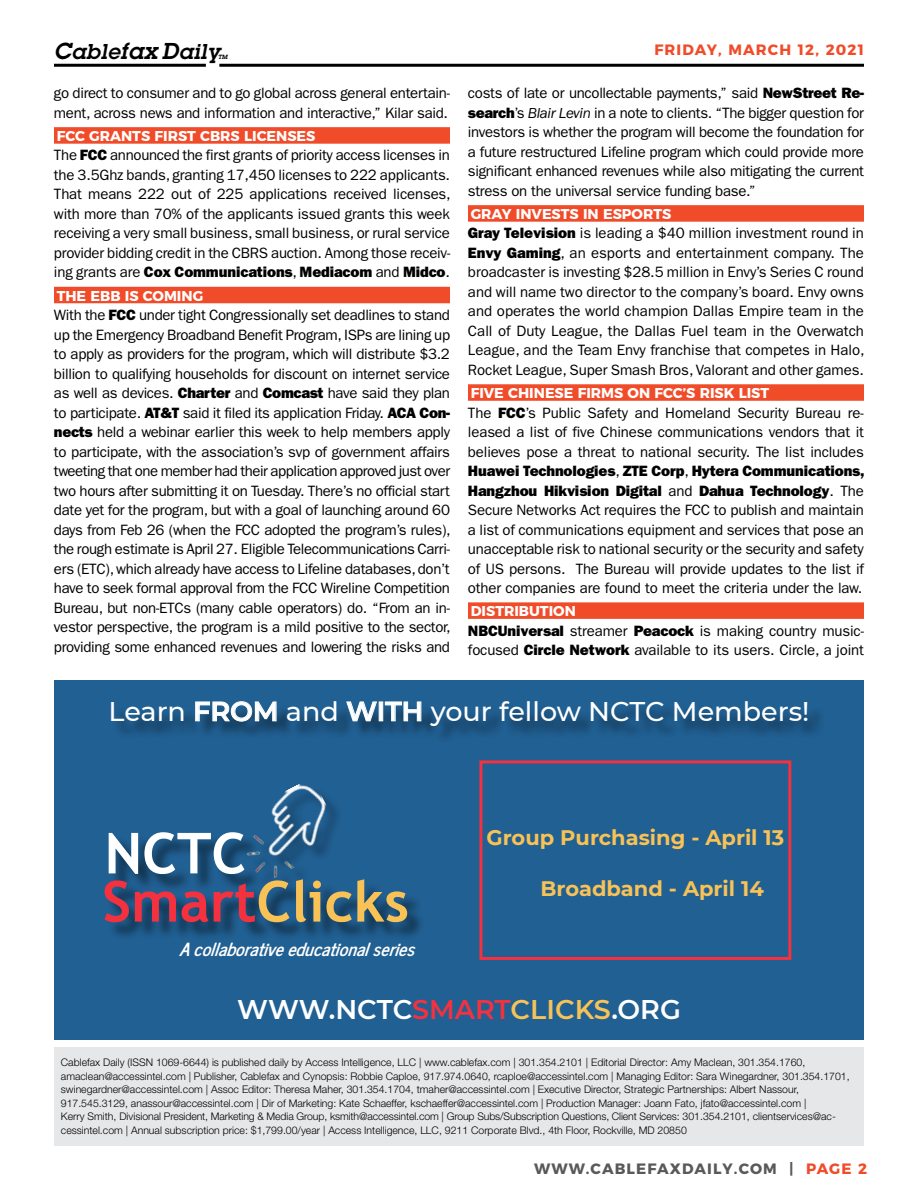
<style>
.page{position:relative;width:918px;height:1188px;background:#fff}
.page>*{position:absolute;margin:0;border:0;box-sizing:border-box;transform-origin:0 0}
.t1{font:700 56.55px "Trebuchet MS";color:#f8c256}
.t2{font:700 56.55px "Trebuchet MS";color:#fff}
.t3{font:500 27px "Montserrat";color:#fff}
.t4{font:600 27px "Montserrat";color:#fff}
.t5{font:700 21px "Montserrat";color:#f8c256}
.t6{font:italic 600 21px "Lubalin Graph Std";letter-spacing:.03em;color:#000}
.t7{font:italic 700 18px "News Cycle";color:#fff}
.t8{font:15px/19.5px "ITC Franklin Gothic Std";letter-spacing:-.015em;color:#000;text-align:justify}
.t9{font:15px/19.5px "ITC Franklin Gothic Std Hvy";letter-spacing:-.01em;color:#000}
.t10{font:700 15px "Montserrat";letter-spacing:.075em;color:#58595b}
.t11{font:700 15px "Montserrat";letter-spacing:.075em;color:#f04c2a}
.t12{font:700 14.25px "Montserrat";color:#fff}
.t13{font:300 10.5px/13.5px "Helvetica Neue LT Std";color:#000}
.t14{font:italic 600 6px "Lubalin Graph Std";color:#000}
.s1{font-size:22.5px}
.s2{font-family:"ITC Franklin Gothic Std Hvy"}
.s3{font-family:"ITC Franklin Gothic Std"}
.s4{font-style:italic}
.s5{font-weight:600}
.s6{color:#f4313f}
.s7{color:#f8c256}
.s8{color:#f04c2a}
</style>
<div class="page">
<div style="left:54px;top:1047px;width:810px;height:98px;background:#e6e7e8"></div>
<hr style="left:219px;top:64px;width:645px;height:3px;background:#000">
<hr style="left:54px;top:64px;width:152px;height:3px;background:#000">
<div style="left:54px;top:680px;width:810px;height:360px;background:#216093"></div>
<div style="left:107px;top:787px;width:318px;height:154px;background:#000;opacity:.48"></div>
<img style="left:229px;top:784px;width:116px;height:100px">
<div style="left:114px;top:704px;width:712px;height:40px;background:#000;opacity:.5"></div>
<svg style="left:195px;top:701px;width:82px;height:21px"></svg>
<svg style="left:346px;top:701px;width:31px;height:21px"></svg>
<div style="left:379px;top:702px;width:4px;height:19px;border:1px solid #fff"></div>
<svg style="left:385px;top:701px;width:37px;height:21px"></svg>
<div style="left:479px;top:760px;width:312px;height:200px;border:3px solid #f4313f"></div>
<div style="left:54px;top:127px;width:396px;height:17px;background:#f04c2a"></div>
<div style="left:54px;top:287px;width:396px;height:16px;background:#f04c2a"></div>
<div style="left:468px;top:205px;width:396px;height:17px;background:#f04c2a"></div>
<div style="left:468px;top:384px;width:396px;height:17px;background:#f04c2a"></div>
<div style="left:468px;top:602px;width:396px;height:17px;background:#f04c2a"></div>
<h3 class="t6" style="left:54px;top:38px;width:167px"><span class="s1">C</span>able<span class="s1">fax D</span>aily</h3>
<p class="t11" style="left:654px;top:38px;width:211px">FRIDAY, MARCH 12, 2021</p>
<p class="t14" style="left:218px;top:53px;width:11px">TM</p>
<p class="t8" style="left:54px;top:84px;width:397px">go direct to consumer and to go global across general entertain&shy;ment, across news and information and interactive,” Kilar said.</p>
<p class="t12" style="left:57px;top:124px;width:11px">FCC</p>
<p class="t12" style="left:89px;top:124px;width:122px">GRANTS FIRST CBRS</p>
<p class="t12" style="left:244px;top:124px;width:73px">LICENSES</p>
<p class="t8" style="left:54px;top:146px;width:398px">The <span class="s2">FCC</span> announced the first grants of priority access licenses in the 3.5Ghz bands, granting 17,450 licenses to 222 applicants.<br>That means 222 out of 225 applications received licenses, with more than 70% of the applicants issued grants this week receiving a very small business, small business, or rural service provider bidding credit in the CBRS auction. Among those receiv-</p>
<p class="t9" style="left:54px;top:263px;width:397px"><span class="s3">ing grants are</span> Cox Communications<span class="s3">,</span> Mediacom <span class="s3">and</span> Midco<span class="s3">.</span></p>
<p class="t12" style="left:57px;top:284px;width:45px">THE EBB</p>
<p class="t12" style="left:125px;top:284px;width:80px">IS COMING</p>
<p class="t8" style="left:54px;top:305px;width:398px">With the <span class="s2">FCC</span> under tight Congressionally set deadlines to stand up the Emergency Broadband Benefit Program, ISPs are lining up to apply as providers for the program, which will distribute $3.2 billion to qualifying households for discount on internet service as well as devices. <span class="s2">Charter</span> and <span class="s2">Comcast</span> have said they plan to participate. <span class="s2">AT&amp;T</span> said it filed its application Friday. <span class="s2">ACA Con&shy;nects</span> held a webinar earlier this week to help members apply to participate, with the association’s svp of government affairs tweeting that one member had their application approved just over two hours after submitting it on Tuesday. There’s no official start date yet for the program, but with a goal of launching around 60 days from Feb 26 (when the FCC adopted the program’s rules), the rough estimate is April 27. Eligible Telecommunications Carri&shy;ers (ETC), which already have access to Lifeline databases, don’t have to seek formal approval from the FCC Wireline Competition Bureau, but non-ETCs (many cable operators) do. “From an in&shy;vestor perspective, the program is a mild positive to the sector, providing some enhanced revenues and lowering the risks and</p>
<p class="t8" style="left:468px;top:84px;width:398px">costs of late or uncollectable payments,” said <span class="s2">NewStreet Re&shy;search</span>’s <span class="s4">Blair Levin</span> in a note to clients. “The bigger question for investors is whether the program will become the foundation for a future restructured Lifeline program which could provide more significant enhanced revenues while also mitigating the current stress on the universal service funding base.”</p>
<p class="t12" style="left:471px;top:202px;width:202px">GRAY INVESTS IN ESPORTS</p>
<p class="t8" style="left:468px;top:224px;width:398px"><span class="s2">Gray Television</span> is leading a $40 million investment round in <span class="s2">Envy Gaming</span>, an esports and entertainment company. The broadcaster is investing $28.5 million in Envy’s Series C round and will name two director to the company’s board. Envy owns and operates the world champion Dallas Empire team in the Call of Duty League, the Dallas Fuel team in the Overwatch League, and the Team Envy franchise that competes in Halo, Rocket League, Super Smash Bros, Valorant and other games.</p>
<p class="t12" style="left:471px;top:381px;width:194px">FIVE CHINESE FIRMS ON FCC</p>
<p class="t12" style="left:683px;top:381px;width:88px">’S RISK LIST</p>
<p class="t8" style="left:468px;top:403px;width:398px">The <span class="s2">FCC</span>’s Public Safety and Homeland Security Bureau re&shy;leased a list of five Chinese communications vendors that it believes pose a threat to national security. The list includes</p>
<p class="t9" style="left:468px;top:461px;width:398px">Huawei Technologies<span class="s3">,</span> ZTE Corp<span class="s3">,</span> Hytera Communications,<br>Hangzhou Hikvision Digital <span class="s3">and</span> Dahua Technology<span class="s3">. The</span></p>
<p class="t8" style="left:468px;top:500px;width:398px">Secure Networks Act requires the FCC to publish and maintain a list of communications equipment and services that pose an unacceptable risk to national security or the security and safety of US persons. The Bureau will provide updates to the list if other companies are found to meet the criteria under the law.</p>
<p class="t12" style="left:471px;top:599px;width:105px">DISTRIBUTION</p>
<p class="t8" style="left:468px;top:621px;width:397px"><span class="s2">NBCUniversal</span> streamer <span class="s2">Peacock</span> is making country music&shy;focused <span class="s2">Circle Network</span> available to its users. Circle, a joint</p>
<h2 class="t3" style="left:109px;top:692px;width:702px">Learn <span class="s5">FROM</span> and <span class="s5">WITH</span> your fellow NCTC Members!</h2>
<h1 class="t2" style="left:105px;top:818px;width:143px">NCTC</h1>
<h1 class="t1" style="left:102px;top:866px;width:308px"><span class="s6">Smart</span>Clicks</h1>
<p class="t7" style="left:179px;top:933px;width:245px">Acollaborativeeducationalseries</p>
<h3 class="t5" style="left:487px;top:822px;width:299px">GROUP PURCHASING - APRIL 13</h3>
<h3 class="t5" style="left:541px;top:873px;width:225px">BROADBAND - APRIL 14</h3>
<h2 class="t4" style="left:237px;top:990px;width:445px">WWW.NCTC<span class="s6">SMART</span><span class="s7">CLICKS</span>.ORG</h2>
<p class="t13" style="left:61px;top:1055px;width:790px">Cablefax Daily (ISSN 1069-6644) is published daily by Access Intelligence, LLC | www.cablefax.com | 301.354.2101 | Editorial Director: Amy Maclean, 301.354.1760, amaclean@accessintel.com | Publisher, Cablefax and Cynopsis: Robbie Caploe, 917.974.0640, rcaploe@accessintel.com | Managing Editor: Sara Winegardner, 301.354.1701, swinegardner@accessintel.com | Assoc Editor: Theresa Maher, 301.354.1704, tmaher@accessintel.com | Executive Director, Strategic Partnerships: Albert Nassour, 917.545.3129, anassour@accessintel.com | Dir of Marketing: Kate Schaeffer, kschaeffer@accessintel.com | Production Manager: Joann Fato, jfato@accessintel.com |<br>Kerry Smith, Divisional President, Marketing &amp; Media Group, ksmith@accessintel.com | Group Subs/Subscription Questions, Client Services: 301.354.2101, clientservices@ac&shy;cessintel.com | Annual subscription price: $1,799.00/year | Access Intelligence, LLC, 9211 Corporate Blvd., 4th Floor, Rockville, MD 20850</p>
<p class="t10" style="left:534px;top:1156px;width:335px">WWW.CABLEFAXDAILY.COM | <span class="s8">PAGE 2</span></p>
</div>
